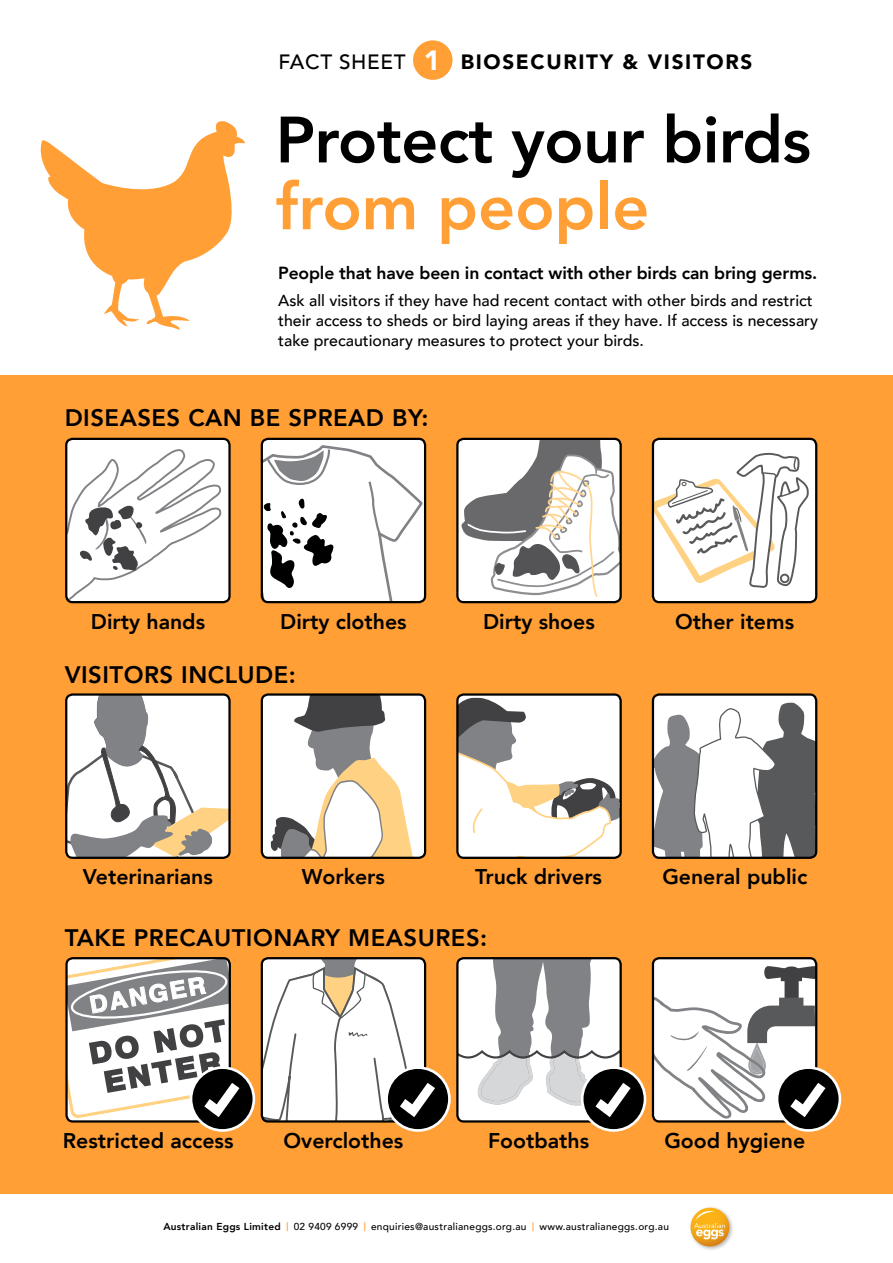
<style>
.page{position:relative;width:893px;height:1263px;background:#fff}
.page>*{position:absolute;margin:0;border:0;box-sizing:border-box;transform-origin:0 0}
.t1{font:800 64.72px "Avenir";letter-spacing:-.01em;color:#000}
.t2{font:800 64.72px "Avenir";color:#ff9f36}
.t3{font:700 27.3px/30.6px "Helvetica";color:#414042;text-align:center;scale:1.12 1}
.t4{font:800 23.85px "Avenir";letter-spacing:.02em;color:#000}
.t5{font:700 23.4px "Helvetica";color:#fff;scale:1.06 1}
.t6{font:800 21.3px "Avenir";color:#000}
.t7{font:900 20.7px "Avenir";letter-spacing:.08em;color:#000}
.t8{font:800 17.48px "Avenir";letter-spacing:-.01em;color:#000}
.t9{font:500 15.9px/19.6px "Avenir";color:#000}
.t10{font:500 10.05px "Avenir";letter-spacing:.025em;color:#000}
.s1{font-weight:500}
.s2{font-size:27.83px;color:#fff}
.s3{font-weight:800}
.s4{font-size:11.7px;color:#ff9f36}
</style>
<div class="page">
<div style="left:0;top:376px;width:893px;height:818px;background:#ff9f36"></div>
<svg style="left:41px;top:121px;width:204px;height:209px"></svg>
<div style="left:413px;top:40px;width:39px;height:40px;background:#ff9f36;border-radius:50%"></div>
<div style="left:65px;top:957px;width:166px;height:165px;border:2px solid #000;border-radius:6px"></div>
<div style="left:653px;top:958px;width:163px;height:163px;background:#fff;border-radius:6px"></div>
<div style="left:652px;top:957px;width:165px;height:165px;border:2px solid #000;border-radius:6px"></div>
<svg style="left:68px;top:441px;width:160px;height:159px;background:#ececec"></svg>
<div style="left:65px;top:438px;width:166px;height:165px;border:2px solid #000;border-radius:6px"></div>
<svg style="left:68px;top:696px;width:160px;height:160px;background:#d9d6d3"></svg>
<div style="left:65px;top:693px;width:166px;height:166px;border:2px solid #000;border-radius:6px"></div>
<div style="left:262px;top:439px;width:163px;height:163px;background:#fff;border-radius:6px"></div>
<svg style="left:262px;top:446px;width:161px;height:156px"></svg>
<div style="left:261px;top:438px;width:165px;height:165px;border:2px solid #000;border-radius:6px"></div>
<div style="left:262px;top:694px;width:163px;height:164px;background:#fff;border-radius:6px"></div>
<svg style="left:271px;top:696px;width:151px;height:160px"></svg>
<div style="left:261px;top:693px;width:165px;height:166px;border:2px solid #000;border-radius:6px"></div>
<div style="left:457px;top:439px;width:164px;height:163px;background:#fff;border-radius:6px"></div>
<svg style="left:460px;top:441px;width:159px;height:156px"></svg>
<div style="left:456px;top:438px;width:166px;height:165px;border:2px solid #000;border-radius:6px"></div>
<svg style="left:459px;top:697px;width:160px;height:159px;background:#dfddd9"></svg>
<div style="left:456px;top:693px;width:166px;height:166px;border:2px solid #000;border-radius:6px"></div>
<div style="left:653px;top:439px;width:163px;height:163px;background:#fff;border-radius:6px"></div>
<svg style="left:655px;top:453px;width:154px;height:135px"></svg>
<div style="left:652px;top:438px;width:165px;height:165px;border:2px solid #000;border-radius:6px"></div>
<div style="left:653px;top:694px;width:163px;height:164px;background:#fff;border-radius:6px"></div>
<svg style="left:655px;top:702px;width:159px;height:154px"></svg>
<div style="left:652px;top:693px;width:165px;height:166px;border:2px solid #000;border-radius:6px"></div>
<div style="left:191px;top:1067px;width:63px;height:63px;background:#000;border-radius:50%"></div>
<div style="left:190px;top:1066px;width:65px;height:66px;border:3px solid #fff;border-radius:50%"></div>
<svg style="left:67px;top:958px;width:172px;height:161px;background:#bebab5"></svg>
<div style="left:387px;top:1067px;width:62px;height:63px;background:#000;border-radius:50%"></div>
<div style="left:385px;top:1066px;width:66px;height:66px;border:3px solid #fff;border-radius:50%"></div>
<svg style="left:262px;top:958px;width:173px;height:163px;background:#ddd9d3"></svg>
<div style="left:582px;top:1067px;width:63px;height:63px;background:#000;border-radius:50%"></div>
<div style="left:581px;top:1066px;width:65px;height:66px;border:3px solid #fff;border-radius:50%"></div>
<svg style="left:457px;top:958px;width:174px;height:163px;background:#bebbb8"></svg>
<div style="left:777px;top:1067px;width:63px;height:63px;background:#000;border-radius:50%"></div>
<div style="left:776px;top:1066px;width:65px;height:66px;border:3px solid #fff;border-radius:50%"></div>
<svg style="left:653px;top:966px;width:172px;height:153px"></svg>
<img style="left:690px;top:1207px;width:43px;height:43px">
<svg style="left:690px;top:1208px;width:39px;height:38px"></svg>
<svg style="left:694px;top:1209px;width:31px;height:30px"></svg>
<h3 class="t7" style="left:279px;top:44px;width:475px"><span class="s1">FACT SHEET</span> <span class="s2">1</span> BIOSECURITY &amp; VISITORS</h3>
<h1 class="t1" style="left:276px;top:90px;width:537px">Protect your birds</h1>
<h1 class="t2" style="left:276px;top:156px;width:375px">from people</h1>
<p class="t8" style="left:278px;top:259px;width:540px">People that have been in contact with other birds can bring germs.</p>
<p class="t9" style="left:278px;top:290px;width:541px">Ask all visitors if they have had recent contact with other birds and restrict their access to sheds or bird laying areas if they have. If access is necessary take precautionary measures to protect your birds.</p>
<h3 class="t4" style="left:65px;top:399px;width:365px">DISEASES CAN BE SPREAD BY:</h3>
<h3 class="t6" style="left:91px;top:605px;width:116px">Dirty hands</h3>
<h3 class="t6" style="left:280px;top:605px;width:128px">Dirty clothes</h3>
<h3 class="t6" style="left:483px;top:605px;width:113px">Dirty shoes</h3>
<h3 class="t6" style="left:675px;top:605px;width:120px">Other items</h3>
<h3 class="t4" style="left:65px;top:656px;width:233px">VISITORS INCLUDE:</h3>
<h3 class="t6" style="left:83px;top:860px;width:131px">Veterinarians</h3>
<h3 class="t6" style="left:302px;top:860px;width:85px">Workers</h3>
<h3 class="t6" style="left:475px;top:860px;width:128px">Truck drivers</h3>
<h3 class="t6" style="left:662px;top:860px;width:146px">General public</h3>
<h3 class="t4" style="left:65px;top:919px;width:424px">TAKE PRECAUTIONARY MEASURES:</h3>
<h3 class="t5" style="left:86px;top:987px;width:113px;rotate:-10deg">DANGER</h3>
<h2 class="t3" style="left:87px;top:1039px;width:124px;rotate:-10deg">DO NOT<br>ENTER</h2>
<h3 class="t6" style="left:63px;top:1124px;width:172px">Restricted access</h3>
<h3 class="t6" style="left:284px;top:1124px;width:121px">Overclothes</h3>
<h3 class="t6" style="left:488px;top:1124px;width:103px">Footbaths</h3>
<h3 class="t6" style="left:664px;top:1124px;width:142px">Good hygiene</h3>
<p class="t10" style="left:163px;top:1218px;width:507px"><span class="s3">Australian Eggs Limited</span> <span class="s4">|</span> 02 9409 6999 <span class="s4">|</span> enquiries@australianeggs.org.au <span class="s4">|</span> www.australianeggs.org.au</p>
</div>
